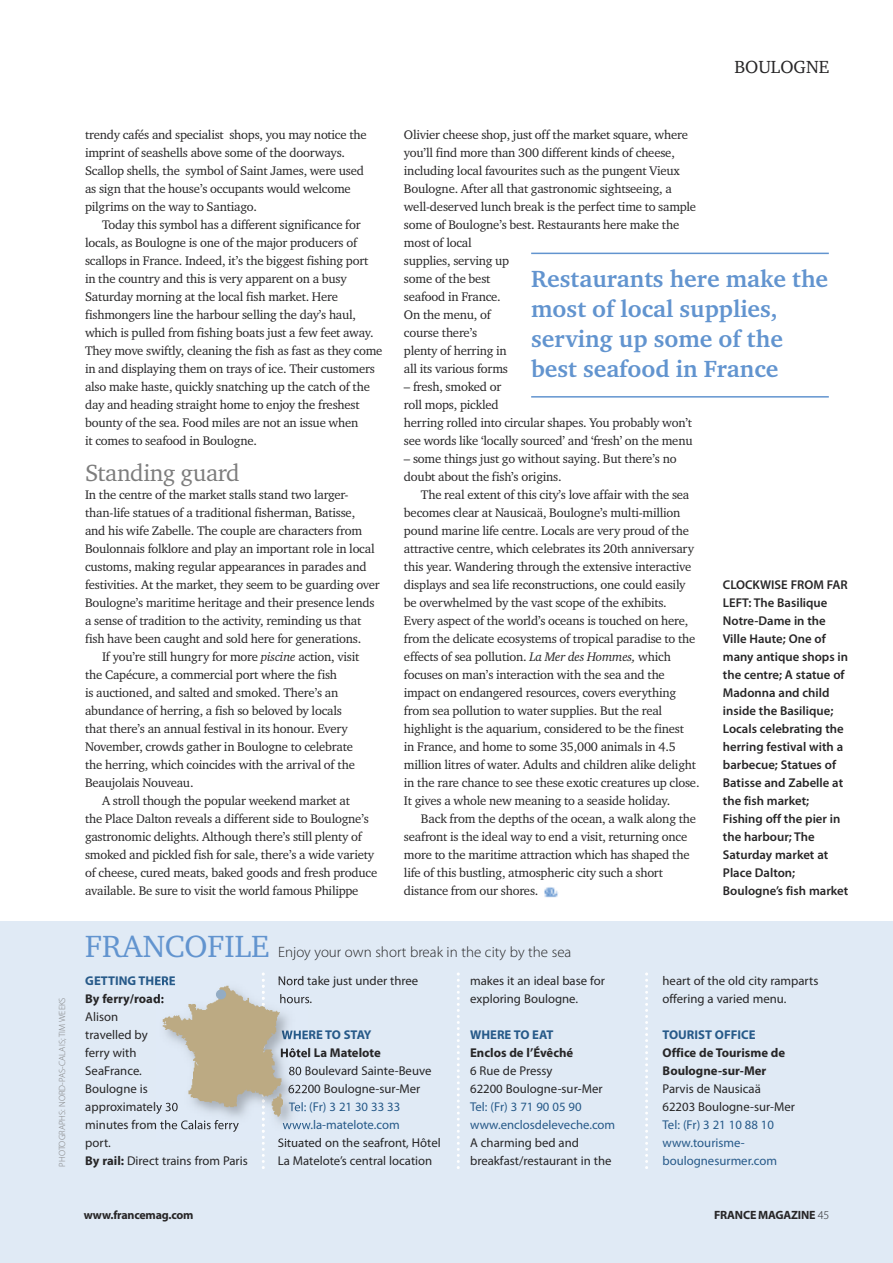
<style>
.page{position:relative;width:893px;height:1263px;background:#fff}
.page>*{position:absolute;margin:0;border:0;box-sizing:border-box;transform-origin:0 0}
.t1{font:700 24px/30px "Charter ITC";color:#6294cf}
.t2{font:24px "Charter ITC";letter-spacing:-.015em;color:#7d7d7d}
.t3{font:18px "Charter ITC";color:#272627}
.t4{font:300 15px "Myriad Pro";color:#272627}
.t5{font:12.75px/18px "Charter ITC";letter-spacing:-.015em;color:#272627}
.t6{font:12.75px/18px "Myriad Pro";color:#272627}
.t7{font:600 12.75px/18px "Myriad Pro";color:#272627}
.t8{font:12.75px/18px "Myriad Pro";color:#275a89}
.t9{font:700 12.75px/18px "Myriad Pro";color:#272627}
.t10{font:700 12.75px "Myriad Pro";color:#275a89}
.t11{font:700 12px "Myriad Pro";letter-spacing:-.015em;color:#272627}
.t12{font:300 9px "Myriad Pro";color:#7d7d7d}
.s1{font-style:italic}
.s2{font-family:"Charter ITC";font-weight:400;font-size:31.5px;color:#6294cf}
.s3{font-weight:700}
.s4{font-weight:300}
</style>
<div class="page">
<div style="left:0;top:922px;width:893px;height:341px;background:#e0eaf5"></div>
<svg style="left:262px;top:972px;width:3px;height:197px"></svg>
<svg style="left:457px;top:972px;width:3px;height:197px"></svg>
<svg style="left:645px;top:972px;width:3px;height:197px"></svg>
<hr style="left:531px;top:253px;width:298px;height:1px;background:#6294cf">
<hr style="left:531px;top:396px;width:298px;height:2px;background:#6294cf">
<img style="left:544px;top:887px;width:14px;height:11px">
<img style="left:156px;top:979px;width:153px;height:162px">
<img style="left:156px;top:979px;width:19px;height:6px">
<svg style="left:156px;top:994px;width:7px;height:11px"></svg>
<svg style="left:156px;top:1102px;width:3px;height:12px"></svg>
<img style="left:156px;top:1120px;width:14px;height:9px">
<img style="left:279px;top:979px;width:30px;height:8px">
<img style="left:283px;top:994px;width:26px;height:9px">
<img style="left:283px;top:1030px;width:26px;height:9px">
<img style="left:283px;top:1048px;width:26px;height:9px">
<img style="left:289px;top:1066px;width:20px;height:9px">
<img style="left:288px;top:1084px;width:21px;height:11px">
<img style="left:289px;top:1102px;width:20px;height:11px">
<img style="left:283px;top:1120px;width:26px;height:9px">
<img style="left:278px;top:1138px;width:31px;height:3px">
<img style="left:262px;top:979px;width:3px;height:7px">
<img style="left:163px;top:986px;width:120px;height:130px">
<div style="left:216px;top:989px;width:10px;height:10px;background:#93acc4;border-radius:50%"></div>
<h2 class="t3" style="left:734px;top:57px;width:96px">BOULOGNE</h2>
<p class="t12" style="left:59px;top:1166px;width:170px;rotate:-90deg">PHOTOGRAPHS: NORD-PAS-CALAIS; TIM WEEKS</p>
<p class="t5" style="left:85px;top:126px;width:283px">trendy cafés and specialist shops, you may notice the imprint of seashells above some of the doorways.<br>Scallop shells, the symbol of Saint James, were used as sign that the house’s occupants would welcome pilgrims on the way to Santiago.</p>
<p class="t5" style="left:85px;top:216px;width:299px;text-indent:17px">Today this symbol has a different significance for locals, as Boulogne is one of the major producers of scallops in France. Indeed, it’s the biggest fishing port<br>in the country and this is very apparent on a busy Saturday morning at the local fish market. Here fishmongers line the harbour selling the day’s haul, which is pulled from fishing boats just a few feet away.<br>They move swiftly, cleaning the fish as fast as they come in and displaying them on trays of ice. Their customers also make haste, quickly snatching up the catch of the day and heading straight home to enjoy the freshest bounty of the sea. Food miles are not an issue when<br>it comes to seafood in Boulogne.</p>
<h1 class="t2" style="left:85px;top:459px;width:156px">Standing guard</h1>
<p class="t5" style="left:85px;top:486px;width:265px">In the centre of the market stalls stand two larger-</p>
<p class="t5" style="left:85px;top:504px;width:272px">than-life statues of a traditional fisherman, Batisse,</p>
<p class="t5" style="left:85px;top:522px;width:279px">and his wife Zabelle. The couple are characters from</p>
<p class="t5" style="left:85px;top:540px;width:291px">Boulonnais folklore and play an important role in local</p>
<p class="t5" style="left:85px;top:558px;width:283px">customs, making regular appearances in parades and</p>
<p class="t5" style="left:85px;top:576px;width:296px">festivities. At the market, they seem to be guarding over</p>
<p class="t5" style="left:85px;top:594px;width:291px">Boulogne’s maritime heritage and their presence lends</p>
<p class="t5" style="left:85px;top:612px;width:278px">a sense of tradition to the activity, reminding us that</p>
<p class="t5" style="left:85px;top:630px;width:278px">fish have been caught and sold here for generations.</p>
<p class="t5" style="left:102px;top:648px;width:259px">If you’re still hungry for more <span class="s1">piscine</span> action, visit</p>
<p class="t5" style="left:85px;top:666px;width:254px">the Capécure, a commercial port where the fish</p>
<p class="t5" style="left:85px;top:684px;width:255px">is auctioned, and salted and smoked. There’s an</p>
<p class="t5" style="left:85px;top:702px;width:258px">abundance of herring, a fish so beloved by locals</p>
<p class="t5" style="left:85px;top:720px;width:264px">that there’s an annual festival in its honour. Every</p>
<p class="t5" style="left:85px;top:738px;width:269px">November, crowds gather in Boulogne to celebrate</p>
<p class="t5" style="left:85px;top:756px;width:271px">the herring, which coincides with the arrival of the</p>
<p class="t5" style="left:85px;top:774px;width:110px">Beaujolais Nouveau.</p>
<p class="t5" style="left:102px;top:792px;width:249px">A stroll though the popular weekend market at</p>
<p class="t5" style="left:85px;top:810px;width:285px">the Place Dalton reveals a different side to Boulogne’s</p>
<p class="t5" style="left:85px;top:828px;width:278px">gastronomic delights. Although there’s still plenty of</p>
<p class="t5" style="left:85px;top:846px;width:291px">smoked and pickled fish for sale, there’s a wide variety</p>
<p class="t5" style="left:85px;top:864px;width:294px">of cheese, cured meats, baked goods and fresh produce</p>
<p class="t5" style="left:85px;top:882px;width:275px">available. Be sure to visit the world famous Philippe</p>
<p class="t5" style="left:404px;top:126px;width:294px">Olivier cheese shop, just off the market square, where you’ll find more than 300 different kinds of cheese, including local favourites such as the pungent Vieux<br>Boulogne. After all that gastronomic sightseeing, a well-deserved lunch break is the perfect time to sample some of Boulogne’s best. Restaurants here make the most of local<br>supplies, serving up<br>some of the best<br>seafood in France.<br>On the menu, of<br>course there’s<br>plenty of herring in<br>all its various forms</p>
<p class="t5" style="left:404px;top:378px;width:290px">– fresh, smoked or<br>roll mops, pickled<br>herring rolled into circular shapes. You probably won’t see words like ‘locally sourced’ and ‘fresh’ on the menu</p>
<p class="t5" style="left:404px;top:450px;width:274px">– some things just go without saying. But there’s no doubt about the fish’s origins.</p>
<p class="t5" style="left:404px;top:486px;width:297px;text-indent:17px">The real extent of this city’s love affair with the sea becomes clear at Nausicaä, Boulogne’s multi-million pound marine life centre. Locals are very proud of the attractive centre, which celebrates its 20th anniversary this year. Wandering through the extensive interactive displays and sea life reconstructions, one could easily be overwhelmed by the vast scope of the exhibits.<br>Every aspect of the world’s oceans is touched on here, from the delicate ecosystems of tropical paradise to the effects of sea pollution. <span class="s1">La Mer des Hommes,</span> which focuses on man’s interaction with the sea and the impact on endangered resources, covers everything from sea pollution to water supplies. But the real highlight is the aquarium, considered to be the finest<br>in France, and home to some 35,000 animals in 4.5 million litres of water. Adults and children alike delight in the rare chance to see these exotic creatures up close.<br>It gives a whole new meaning to a seaside holiday.</p>
<p class="t5" style="left:404px;top:810px;width:294px;text-indent:17px">Back from the depths of the ocean, a walk along the seafront is the ideal way to end a visit, returning once more to the maritime attraction which has shaped the life of this bustling, atmospheric city such a short distance from our shores.</p>
<h1 class="t1" style="left:531px;top:263px;width:298px">Restaurants here make the most of local supplies, serving up some of the best seafood in France</h1>
<p class="t7" style="left:723px;top:577px;width:127px">CLOCKWISE FROM FAR<br>LEFT: The Basilique<br>Notre-Dame in the<br>Ville Haute; One of many antique shops in the centre; A statue of<br>Madonna and child inside the Basilique;<br>Locals celebrating the herring festival with a barbecue; Statues of<br>Batisse and Zabelle at the fish market;<br>Fishing off the pier in the harbour; The<br>Saturday market at<br>Place Dalton;<br>Boulogne’s fish market</p>
<p class="t4" style="left:85px;top:946px;width:488px"><span class="s2">FRANCOFILE</span> Enjoy your own short break in the city by the sea</p>
<p class="t10" style="left:85px;top:976px;width:92px">GETTING THERE</p>
<p class="t9" style="left:85px;top:991px;width:80px">By ferry/road:</p>
<p class="t6" style="left:85px;top:1009px;width:94px">Alison<br>travelled by<br>ferry with<br>SeaFrance.<br>Boulogne is approximately 30</p>
<p class="t6" style="left:85px;top:1135px;width:164px">port.<br><span class="s3">By rail:</span> Direct trains from Paris</p>
<p class="t6" style="left:278px;top:973px;width:142px">Nord take just under three</p>
<p class="t10" style="left:282px;top:1030px;width:91px">WHERE TO STAY</p>
<p class="t9" style="left:280px;top:1045px;width:102px">Hôtel La Matelote</p>
<p class="t6" style="left:288px;top:1063px;width:145px">80 Boulevard Sainte-Beuve<br>62200 Boulogne-sur-Mer</p>
<p class="t8" style="left:282px;top:1099px;width:119px;text-align:center">Tel: (Fr) 3 21 30 33 33 www.la-matelote.com</p>
<p class="t6" style="left:278px;top:1135px;width:165px">Situated on the seafront, Hôtel<br>La Matelote’s central location</p>
<p class="t6" style="left:470px;top:973px;width:136px">makes it an ideal base for exploring Boulogne.</p>
<p class="t10" style="left:470px;top:1030px;width:85px">WHERE TO EAT</p>
<p class="t9" style="left:470px;top:1045px;width:105px">Enclos de l’Évêché</p>
<p class="t6" style="left:470px;top:1063px;width:134px">6 Rue de Pressy<br>62200 Boulogne-sur-Mer</p>
<p class="t8" style="left:470px;top:1099px;width:147px">Tel: (Fr) 3 71 90 05 90 www.enclosdeleveche.com</p>
<p class="t6" style="left:470px;top:1135px;width:143px">A charming bed and breakfast/restaurant in the</p>
<p class="t6" style="left:663px;top:973px;width:157px">heart of the old city ramparts offering a varied menu.</p>
<p class="t10" style="left:663px;top:1030px;width:94px">TOURIST OFFICE</p>
<p class="t9" style="left:663px;top:1045px;width:124px">Office de Tourisme de<br>Boulogne-sur-Mer</p>
<p class="t6" style="left:663px;top:1081px;width:134px">Parvis de Nausicaä<br>62203 Boulogne-sur-Mer</p>
<p class="t8" style="left:663px;top:1117px;width:116px">Tel: (Fr) 3 21 10 88 10 www.tourisme&shy;boulognesurmer.com</p>
<p class="t11" style="left:84px;top:1211px;width:111px">www.francemag.com</p>
<p class="t11" style="left:714px;top:1211px;width:117px">FRANCE MAGAZINE <span class="s4">45</span></p>
</div>
